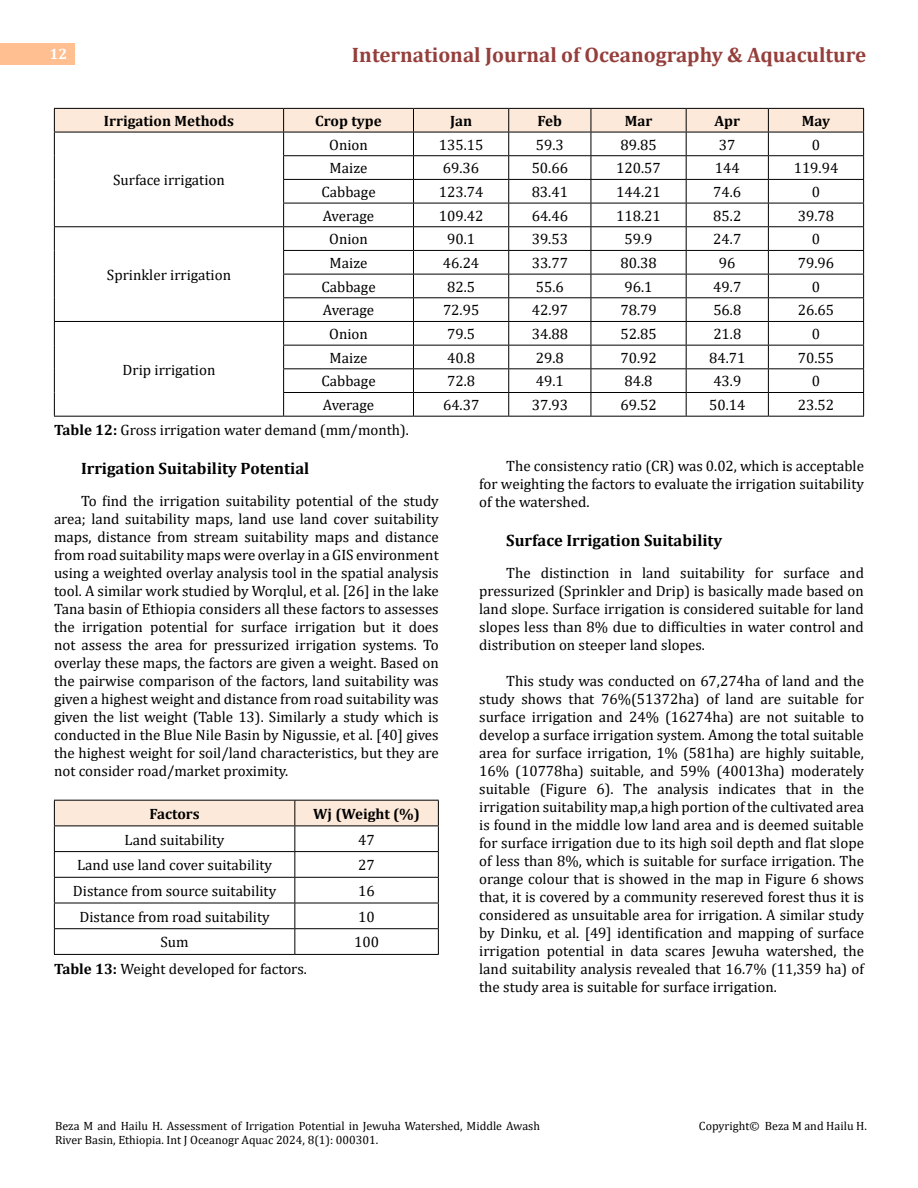
<style>
.page{position:relative;width:918px;height:1188px;background:#fff}
.page>*{position:absolute;margin:0;border:0;box-sizing:border-box;transform-origin:0 0}
.t1{font:700 21px "Cambria";color:#953f3c}
.t2{font:700 16.5px "Cambria";color:#000}
.t3{font:15px/18px "Cambria";color:#000;text-align:justify}
.t4{font:700 15px "Cambria";color:#000}
.t5{font:700 15px "Cambria";color:#fff}
.t6{font:12px/14.4px "Cambria";color:#000}
.s1{font-weight:700}
</style>
<div class="page">
<div style="left:0;top:43px;width:75px;height:21px;background:#ffbf91"></div>
<hr style="left:54px;top:416px;width:230px;height:1px;background:#000">
<hr style="left:284px;top:416px;width:129px;height:1px;background:#000">
<hr style="left:413px;top:416px;width:96px;height:1px;background:#000">
<hr style="left:509px;top:416px;width:82px;height:1px;background:#000">
<hr style="left:591px;top:416px;width:95px;height:1px;background:#000">
<hr style="left:686px;top:416px;width:82px;height:1px;background:#000">
<hr style="left:768px;top:416px;width:96px;height:1px;background:#000">
<svg style="left:54px;top:108px;width:810px;height:308px"></svg>
<svg style="left:54px;top:800px;width:385px;height:154px"></svg>
<hr style="left:54px;top:954px;width:241px;height:1px;background:#000">
<hr style="left:295px;top:954px;width:144px;height:1px;background:#000">
<p class="t5" style="left:50px;top:44px;width:19px">12</p>
<h1 class="t1" style="left:352px;top:40px;width:516px">International Journal of Oceanography &amp; Aquaculture</h1>
<p class="t4" style="left:104px;top:110px;width:132px">Irrigation Methods</p>
<p class="t4" style="left:315px;top:110px;width:68px">Crop type</p>
<p class="t4" style="left:450px;top:110px;width:24px">Jan</p>
<p class="t4" style="left:538px;top:110px;width:26px">Feb</p>
<p class="t4" style="left:625px;top:110px;width:29px">Mar</p>
<p class="t4" style="left:714px;top:110px;width:27px">Apr</p>
<p class="t4" style="left:802px;top:110px;width:30px">May</p>
<p class="t3" style="left:113px;top:171px;width:113px">Surface irrigation</p>
<p class="t3" style="left:107px;top:266px;width:126px">Sprinkler irrigation</p>
<p class="t3" style="left:329px;top:136px;width:40px">Onion</p>
<p class="t3" style="left:439px;top:136px;width:46px">135.15</p>
<p class="t3" style="left:536px;top:136px;width:30px">59.3</p>
<p class="t3" style="left:620px;top:136px;width:38px">89.85</p>
<p class="t3" style="left:719px;top:136px;width:18px">37</p>
<p class="t3" style="left:812px;top:136px;width:10px">0</p>
<p class="t3" style="left:330px;top:159px;width:39px">Maize</p>
<p class="t3" style="left:443px;top:159px;width:38px">69.36</p>
<p class="t3" style="left:532px;top:159px;width:38px">50.66</p>
<p class="t3" style="left:616px;top:159px;width:46px">120.57</p>
<p class="t3" style="left:715px;top:159px;width:26px">144</p>
<p class="t3" style="left:794px;top:159px;width:46px">119.94</p>
<p class="t3" style="left:321px;top:183px;width:56px">Cabbage</p>
<p class="t3" style="left:439px;top:183px;width:46px">123.74</p>
<p class="t3" style="left:532px;top:183px;width:38px">83.41</p>
<p class="t3" style="left:616px;top:183px;width:46px">144.21</p>
<p class="t3" style="left:713px;top:183px;width:30px">74.6</p>
<p class="t3" style="left:812px;top:183px;width:10px">0</p>
<p class="t3" style="left:323px;top:207px;width:53px">Average</p>
<p class="t3" style="left:439px;top:207px;width:46px">109.42</p>
<p class="t3" style="left:532px;top:207px;width:38px">64.46</p>
<p class="t3" style="left:616px;top:207px;width:46px">118.21</p>
<p class="t3" style="left:713px;top:207px;width:30px">85.2</p>
<p class="t3" style="left:798px;top:207px;width:38px">39.78</p>
<p class="t3" style="left:329px;top:230px;width:40px">Onion</p>
<p class="t3" style="left:447px;top:230px;width:30px">90.1</p>
<p class="t3" style="left:532px;top:230px;width:38px">39.53</p>
<p class="t3" style="left:625px;top:230px;width:30px">59.9</p>
<p class="t3" style="left:713px;top:230px;width:30px">24.7</p>
<p class="t3" style="left:812px;top:230px;width:10px">0</p>
<p class="t3" style="left:330px;top:254px;width:39px">Maize</p>
<p class="t3" style="left:443px;top:254px;width:38px">46.24</p>
<p class="t3" style="left:532px;top:254px;width:38px">33.77</p>
<p class="t3" style="left:620px;top:254px;width:38px">80.38</p>
<p class="t3" style="left:719px;top:254px;width:18px">96</p>
<p class="t3" style="left:798px;top:254px;width:38px">79.96</p>
<p class="t3" style="left:321px;top:278px;width:56px">Cabbage</p>
<p class="t3" style="left:447px;top:278px;width:30px">82.5</p>
<p class="t3" style="left:536px;top:278px;width:30px">55.6</p>
<p class="t3" style="left:625px;top:278px;width:30px">96.1</p>
<p class="t3" style="left:713px;top:278px;width:30px">49.7</p>
<p class="t3" style="left:812px;top:278px;width:10px">0</p>
<p class="t3" style="left:323px;top:301px;width:53px">Average</p>
<p class="t3" style="left:443px;top:301px;width:38px">72.95</p>
<p class="t3" style="left:532px;top:301px;width:38px">42.97</p>
<p class="t3" style="left:620px;top:301px;width:38px">78.79</p>
<p class="t3" style="left:713px;top:301px;width:30px">56.8</p>
<p class="t3" style="left:798px;top:301px;width:38px">26.65</p>
<p class="t3" style="left:329px;top:325px;width:40px">Onion</p>
<p class="t3" style="left:447px;top:325px;width:30px">79.5</p>
<p class="t3" style="left:532px;top:325px;width:38px">34.88</p>
<p class="t3" style="left:620px;top:325px;width:38px">52.85</p>
<p class="t3" style="left:713px;top:325px;width:30px">21.8</p>
<p class="t3" style="left:812px;top:325px;width:10px">0</p>
<p class="t3" style="left:330px;top:349px;width:39px">Maize</p>
<p class="t3" style="left:447px;top:349px;width:30px">40.8</p>
<p class="t3" style="left:536px;top:349px;width:30px">29.8</p>
<p class="t3" style="left:620px;top:349px;width:38px">70.92</p>
<p class="t3" style="left:709px;top:349px;width:38px">84.71</p>
<p class="t3" style="left:798px;top:349px;width:38px">70.55</p>
<p class="t3" style="left:321px;top:372px;width:56px">Cabbage</p>
<p class="t3" style="left:447px;top:372px;width:30px">72.8</p>
<p class="t3" style="left:536px;top:372px;width:30px">49.1</p>
<p class="t3" style="left:625px;top:372px;width:30px">84.8</p>
<p class="t3" style="left:713px;top:372px;width:30px">43.9</p>
<p class="t3" style="left:812px;top:372px;width:10px">0</p>
<p class="t3" style="left:323px;top:396px;width:53px">Average</p>
<p class="t3" style="left:443px;top:396px;width:38px">64.37</p>
<p class="t3" style="left:532px;top:396px;width:38px">37.93</p>
<p class="t3" style="left:620px;top:396px;width:38px">69.52</p>
<p class="t3" style="left:709px;top:396px;width:38px">50.14</p>
<p class="t3" style="left:798px;top:396px;width:38px">23.52</p>
<p class="t3" style="left:54px;top:421px;width:356px"><span class="s1">Table 12:</span> Gross irrigation water demand (mm/month).</p>
<p class="t2" style="left:81px;top:457px;width:230px">Irrigation Suitability Potential</p>
<p class="t3" style="left:54px;top:492px;width:386px;text-indent:27px">To find the irrigation suitability potential of the study area; land suitability maps, land use land cover suitability maps, distance from stream suitability maps and distance from road suitability maps were overlay in a GIS environment using a weighted overlay analysis tool in the spatial analysis tool. A similar work studied by Worqlul, et al. [26] in the lake Tana basin of Ethiopia considers all these factors to assesses the irrigation potential for surface irrigation but it does not assess the area for pressurized irrigation systems. To overlay these maps, the factors are given a weight. Based on the pairwise comparison of the factors, land suitability was given a highest weight and distance from road suitability was given the list weight (Table 13). Similarly a study which is conducted in the Blue Nile Basin by Nigussie, et al. [40] gives the highest weight for soil/land characteristics, but they are not consider road/market proximity.</p>
<p class="t4" style="left:149px;top:803px;width:52px">Factors</p>
<p class="t4" style="left:313px;top:803px;width:108px">Wj (Weight (%)</p>
<p class="t3" style="left:125px;top:830px;width:101px">Land suitability</p>
<p class="t3" style="left:358px;top:830px;width:18px">47</p>
<p class="t3" style="left:77px;top:856px;width:197px">Land use land cover suitability</p>
<p class="t3" style="left:358px;top:856px;width:18px">27</p>
<p class="t3" style="left:73px;top:882px;width:205px">Distance from source suitability</p>
<p class="t3" style="left:358px;top:882px;width:18px">16</p>
<p class="t3" style="left:79px;top:908px;width:192px">Distance from road suitability</p>
<p class="t3" style="left:358px;top:908px;width:18px">10</p>
<p class="t3" style="left:161px;top:933px;width:30px">Sum</p>
<p class="t3" style="left:354px;top:933px;width:26px">100</p>
<p class="t3" style="left:54px;top:959px;width:255px"><span class="s1">Table 13:</span> Weight developed for factors.</p>
<p class="t3" style="left:123px;top:360px;width:94px">Drip irrigation</p>
<p class="t3" style="left:479px;top:457px;width:386px;text-indent:27px">The consistency ratio (CR) was 0.02, which is acceptable for weighting the factors to evaluate the irrigation suitability of the watershed.</p>
<p class="t2" style="left:506px;top:529px;width:218px">Surface Irrigation Suitability</p>
<p class="t3" style="left:479px;top:564px;width:386px;text-indent:27px">The distinction in land suitability for surface and pressurized (Sprinkler and Drip) is basically made based on land slope. Surface irrigation is considered suitable for land slopes less than 8% due to difficulties in water control and distribution on steeper land slopes.</p>
<p class="t3" style="left:479px;top:672px;width:386px;text-indent:27px">This study was conducted on 67,274ha of land and the study shows that 76%(51372ha) of land are suitable for surface irrigation and 24% (16274ha) are not suitable to develop a surface irrigation system. Among the total suitable area for surface irrigation, 1% (581ha) are highly suitable, 16% (10778ha) suitable, and 59% (40013ha) moderately suitable (Figure 6). The analysis indicates that in the irrigation suitability map,a high portion of the cultivated area is found in the middle low land area and is deemed suitable for surface irrigation due to its high soil depth and flat slope of less than 8%, which is suitable for surface irrigation. The orange colour that is showed in the map in Figure 6 shows that, it is covered by a community resereved forest thus it is considered as unsuitable area for irrigation. A similar study by Dinku, et al. [49] identification and mapping of surface irrigation potential in data scares Jewuha watershed, the land suitability analysis revealed that 16.7% (11,359 ha) of the study area is suitable for surface irrigation.</p>
<p class="t6" style="left:55px;top:1118px;width:486px">Beza M and Hailu H. Assessment of Irrigation Potential in Jewuha Watershed, Middle Awash<br>River Basin, Ethiopia. Int J Oceanogr Aquac 2024, 8(1): 000301.</p>
<p class="t6" style="left:699px;top:1118px;width:170px">Copyright© Beza M and Hailu H.</p>
</div>
